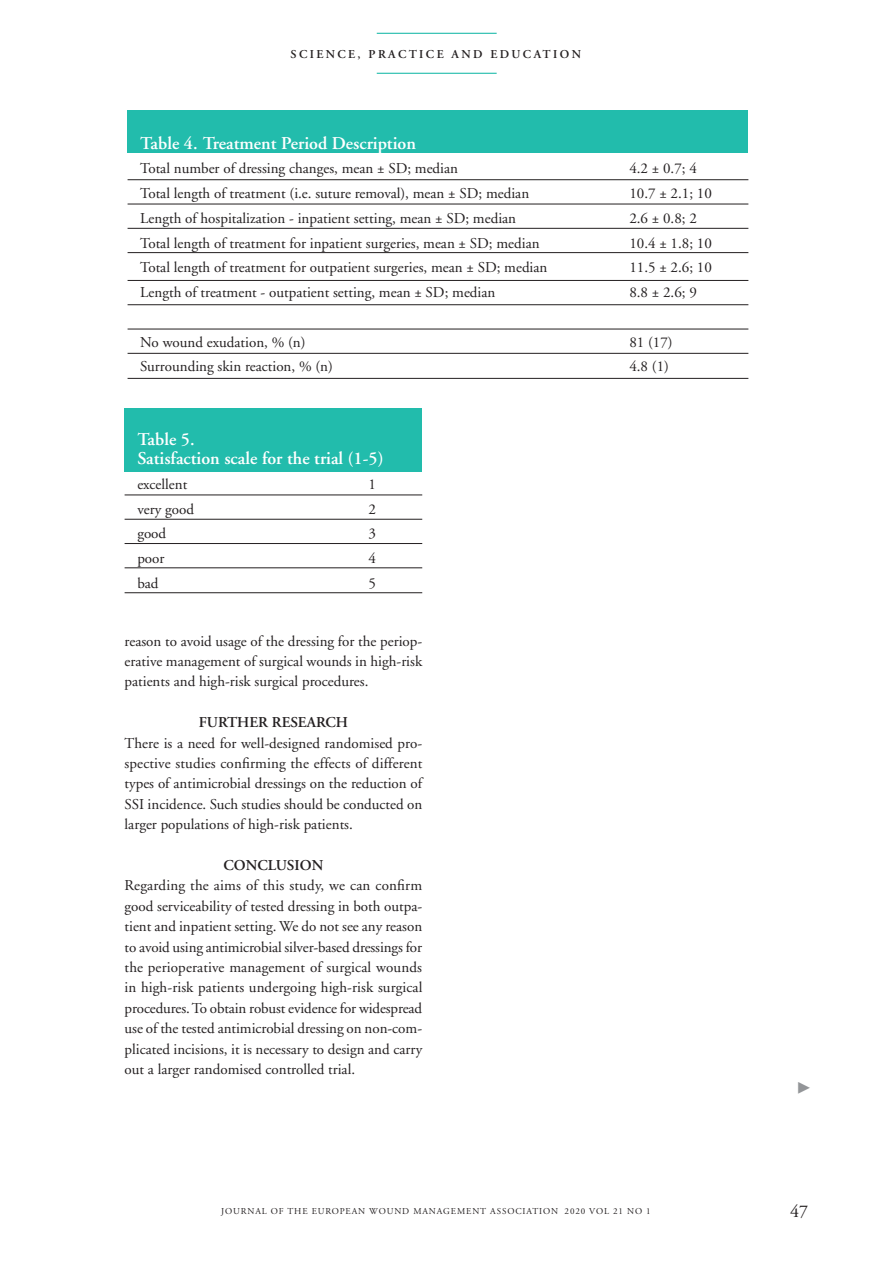
<style>
.page{position:relative;width:893px;height:1263px;background:#fff}
.page>*{position:absolute;margin:0;border:0;box-sizing:border-box;transform-origin:0 0}
.Brød_1{font:600 18px "Adobe Garamond";color:#fff}
.t1{font:18px "Adobe Garamond";color:#231f20}
.Brød_1-2{font:15px/20.4px "Adobe Garamond";color:#231f20;text-align:justify}
.Brød_1-3{font:600 15px "Adobe Garamond";color:#231f20}
.zLøber{font:600 12px "Adobe Garamond";letter-spacing:.2em;color:#231f20}
.t2{font:9px "Adobe Garamond";letter-spacing:.1em;color:#231f20}
</style>
<div class="page">
<div style="left:128px;top:111px;width:620px;height:42px;background:#22bcac"></div>
<hr style="left:128px;top:179px;width:620px;height:1px;background:#231f20">
<hr style="left:128px;top:204px;width:620px;height:1px;background:#231f20">
<hr style="left:128px;top:228px;width:620px;height:1px;background:#231f20">
<hr style="left:128px;top:252px;width:620px;height:1px;background:#231f20">
<hr style="left:128px;top:280px;width:620px;height:1px;background:#231f20">
<hr style="left:128px;top:304px;width:620px;height:1px;background:#231f20">
<hr style="left:128px;top:329px;width:620px;height:1px;background:#231f20">
<hr style="left:128px;top:353px;width:620px;height:1px;background:#231f20">
<hr style="left:128px;top:378px;width:620px;height:1px;background:#231f20">
<div style="left:125px;top:408px;width:297px;height:64px;background:#22bcac"></div>
<hr style="left:125px;top:495px;width:297px;height:1px;background:#231f20">
<hr style="left:125px;top:519px;width:297px;height:1px;background:#231f20">
<hr style="left:125px;top:543px;width:297px;height:1px;background:#231f20">
<hr style="left:125px;top:567px;width:297px;height:1px;background:#231f20">
<hr style="left:125px;top:592px;width:297px;height:1px;background:#231f20">
<hr style="left:377px;top:33px;width:120px;height:1px;background:#22bcac">
<hr style="left:377px;top:73px;width:120px;height:1px;background:#22bcac">
<p class="zLøber" style="left:291px;top:47px;width:292px">SCIENCE, PRACTICE AND EDUCATION</p>
<p class="Brød_1" style="left:140px;top:133px;width:277px">Table 4. Treatment Period Description</p>
<p class="Brød_1-2" style="left:140px;top:159px;width:319px">Total number of dressing changes, mean ± SD; median</p>
<p class="Brød_1-2" style="left:629px;top:159px;width:69px">4.2 ± 0.7; 4</p>
<p class="Brød_1-2" style="left:140px;top:184px;width:390px">Total length of treatment (i.e. suture removal), mean ± SD; median</p>
<p class="Brød_1-2" style="left:629px;top:184px;width:84px">10.7 ± 2.1; 10</p>
<p class="Brød_1-2" style="left:140px;top:208px;width:377px">Length of hospitalization - inpatient setting, mean ± SD; median</p>
<p class="Brød_1-2" style="left:629px;top:208px;width:69px">2.6 ± 0.8; 2</p>
<p class="Brød_1-2" style="left:140px;top:233px;width:401px">Total length of treatment for inpatient surgeries, mean ± SD; median</p>
<p class="Brød_1-2" style="left:629px;top:233px;width:84px">10.4 ± 1.8; 10</p>
<p class="Brød_1-2" style="left:140px;top:258px;width:409px">Total length of treatment for outpatient surgeries, mean ± SD; median</p>
<p class="Brød_1-2" style="left:629px;top:258px;width:84px">11.5 ± 2.6; 10</p>
<p class="Brød_1-2" style="left:140px;top:283px;width:357px">Length of treatment - outpatient setting, mean ± SD; median</p>
<p class="Brød_1-2" style="left:629px;top:283px;width:69px">8.8 ± 2.6; 9</p>
<p class="Brød_1-2" style="left:140px;top:332px;width:167px">No wound exudation, % (n)</p>
<p class="Brød_1-2" style="left:629px;top:332px;width:45px">81 (17)</p>
<p class="Brød_1-2" style="left:140px;top:357px;width:194px">Surrounding skin reaction, % (n)</p>
<p class="Brød_1-2" style="left:629px;top:357px;width:41px">4.8 (1)</p>
<p class="Brød_1" style="left:137px;top:429px;width:59px">Table 5.</p>
<p class="Brød_1" style="left:137px;top:448px;width:248px">Satisfaction scale for the trial (1-5)</p>
<p class="Brød_1-2" style="left:137px;top:474px;width:52px">excellent</p>
<p class="Brød_1-2" style="left:368px;top:474px;width:9px">1</p>
<p class="Brød_1-2" style="left:137px;top:499px;width:58px">very good</p>
<p class="Brød_1-2" style="left:368px;top:499px;width:9px">2</p>
<p class="Brød_1-2" style="left:137px;top:524px;width:30px">good</p>
<p class="Brød_1-2" style="left:368px;top:524px;width:9px">3</p>
<p class="Brød_1-2" style="left:137px;top:548px;width:29px">poor</p>
<p class="Brød_1-2" style="left:368px;top:548px;width:9px">4</p>
<p class="Brød_1-2" style="left:137px;top:573px;width:23px">bad</p>
<p class="Brød_1-2" style="left:368px;top:573px;width:9px">5</p>
<p class="Brød_1-2" style="left:125px;top:631px;width:299px">reason to avoid usage of the dressing for the periop&shy;erative management of surgical wounds in high-risk patients and high-risk surgical procedures.</p>
<p class="Brød_1-3" style="left:199px;top:714px;width:151px">FURTHER RESEARCH</p>
<p class="Brød_1-2" style="left:125px;top:733px;width:299px">There is a need for well-designed randomised pro&shy;spective studies confirming the effects of different types of antimicrobial dressings on the reduction of SSI incidence. Such studies should be conducted on larger populations of high-risk patients.</p>
<p class="Brød_1-3" style="left:223px;top:857px;width:101px">CONCLUSION</p>
<p class="Brød_1-2" style="left:125px;top:876px;width:299px">Regarding the aims of this study, we can confirm good serviceability of tested dressing in both outpa&shy;tient and inpatient setting. We do not see any reason to avoid using antimicrobial silver-based dressings for the perioperative management of surgical wounds in high-risk patients undergoing high-risk surgical procedures. To obtain robust evidence for widespread use of the tested antimicrobial dressing on non-com&shy;plicated incisions, it is necessary to design and carry out a larger randomised controlled trial.</p>
<p class="t2" style="left:221px;top:1206px;width:431px">JOURNAL OF THE EUROPEAN WOUND MANAGEMENT ASSOCIATION 2020 VOL 21 NO 1</p>
<p class="t1" style="left:790px;top:1201px;width:19px">47</p>
</div>
